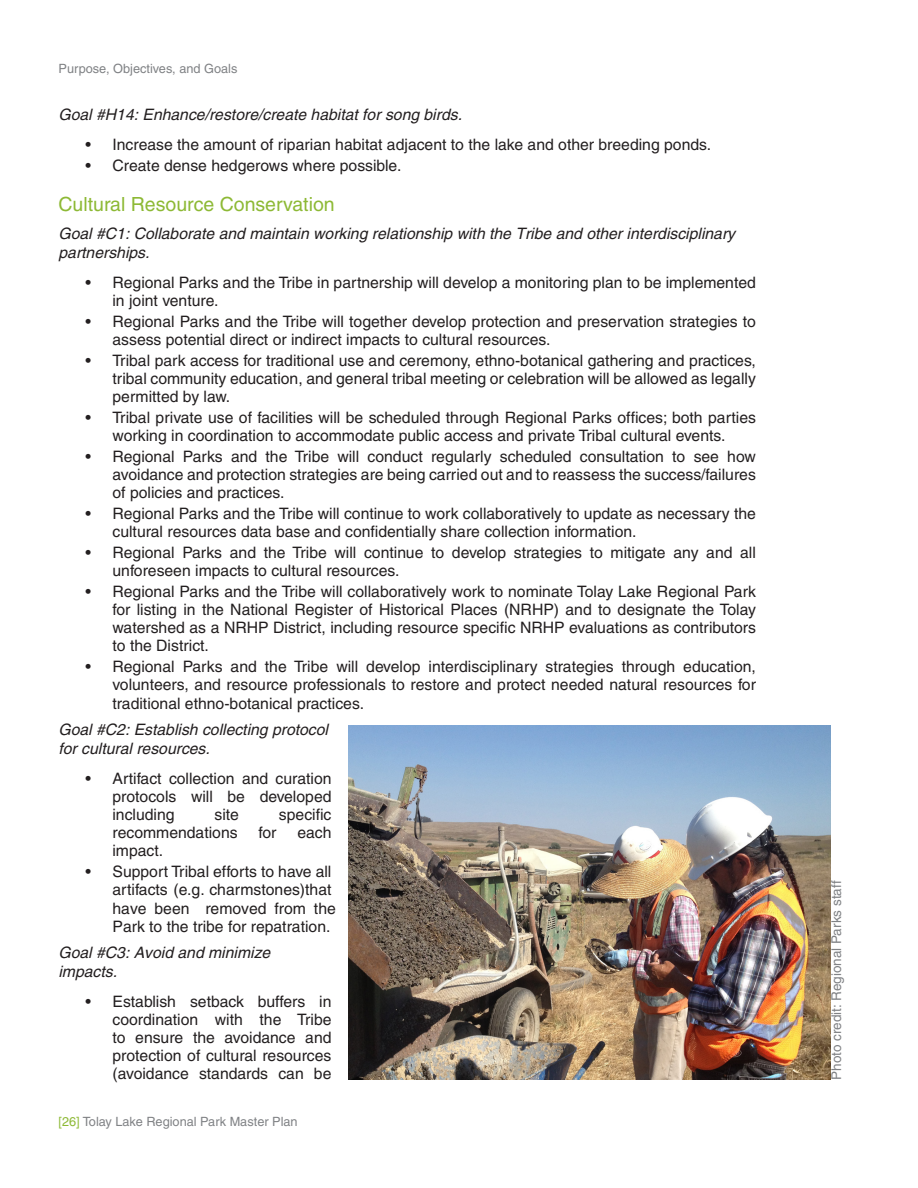
<style>
.page{position:relative;width:918px;height:1188px;background:#fff}
.page>*{position:absolute;margin:0;border:0;box-sizing:border-box;transform-origin:0 0}
.Heading_3{font:19.5px "Helvetica";color:#8db935}
.t1{font:15.75px/18px "Helvetica";color:#231f20;text-align:justify}
.Body_Text{font:italic 15.75px/18.9px "Helvetica";color:#231f20}
.t2{font:13.5px "Helvetica";color:#808285}
.t3{font:12.75px "Helvetica";color:#808285}
.s1{font-family:"Arial"}
.s2{color:#8db935}
</style>
<div class="page">
<img style="left:348px;top:726px;width:483px;height:354px">
<p class="t3" style="left:58px;top:61px;width:180px">Purpose, Objectives, and Goals</p>
<p class="Body_Text" style="left:58px;top:105px;width:405px">Goal #H14: Enhance/restore/create habitat for song birds.</p>
<p class="t1" style="left:86px;top:136px;width:627px">• Increase the amount of riparian habitat adjacent to the lake and other breeding ponds.</p>
<p class="t1" style="left:86px;top:157px;width:317px">• Create dense hedgerows where possible.</p>
<p class="Heading_3" style="left:58px;top:193px;width:278px">Cultural Resource Conservation</p>
<p class="Body_Text" style="left:58px;top:224px;width:678px">Goal #C1: Collaborate and maintain working relationship with the Tribe and other interdisciplinary partnerships.</p>
<p class="t1" style="left:112px;top:273px;width:645px;text-indent:-27px">• Regional Parks and the Tribe in partnership will develop a monitoring plan to be implemented in joint venture.</p>
<p class="t1" style="left:112px;top:312px;width:645px;text-indent:-27px">• Regional Parks and the Tribe will together develop protection and preservation strategies to assess potential direct or indirect impacts to cultural resources.</p>
<p class="t1" style="left:112px;top:351px;width:645px;text-indent:-27px">• Tribal park access for traditional use and ceremony, ethno-botanical gathering and practices, tribal community education, and general tribal meeting or celebration will be allowed as legally permitted by law.</p>
<p class="t1" style="left:86px;top:408px;width:672px;text-align:center">• Tribal private use of facilities will be scheduled through Regional Parks offices; both parties working in coordination to accommodate public access and private Tribal cultural events.</p>
<p class="t1" style="left:112px;top:447px;width:645px;text-indent:-27px">• Regional Parks and the Tribe will conduct regularly scheduled consultation to see how avoidance and protection strategies are being carried out and to reassess the success/failures of policies and practices.</p>
<p class="t1" style="left:112px;top:504px;width:645px;text-indent:-27px">• Regional Parks and the Tribe will continue to work collaboratively to update as necessary the cultural resources data base and confidentially share collection information.</p>
<p class="t1" style="left:112px;top:543px;width:645px;text-indent:-27px">• Regional Parks and the Tribe will continue to develop strategies to mitigate any and all unforeseen impacts to cultural resources.</p>
<p class="t1" style="left:112px;top:582px;width:645px;text-indent:-27px">• Regional Parks and the Tribe will collaboratively work to nominate Tolay Lake Regional Park for listing in the National Register of Historical Places (NRHP) and to designate the Tolay watershed as a NRHP District, including resource specific NRHP evaluations as contributors to the District.</p>
<p class="t1" style="left:112px;top:657px;width:645px;line-height:18.5px;text-indent:-27px">• Regional Parks and the Tribe will develop interdisciplinary strategies through education, volunteers, and resource professionals to restore and protect needed natural resources for traditional ethno-botanical practices.</p>
<p class="Body_Text" style="left:58px;top:720px;width:271px">Goal #C2: Establish collecting protocol for cultural resources.</p>
<p class="t1" style="left:112px;top:770px;width:221px;text-indent:-27px">• Artifact collection and curation protocols will be developed including</p>
<p class="t1" style="left:215px;top:806px;width:26px">site</p>
<p class="t1" style="left:279px;top:806px;width:54px">specific</p>
<p class="t1" style="left:112px;top:824px;width:127px">recommendations</p>
<p class="t1" style="left:259px;top:824px;width:19px">for</p>
<p class="t1" style="left:297px;top:824px;width:36px">each</p>
<p class="t1" style="left:112px;top:842px;width:52px">impact.</p>
<p class="t1" style="left:112px;top:862px;width:225px;line-height:18.5px;text-align:left;text-indent:-27px">• Support Tribal efforts to have all artifacts (e.g. charmstones)that have been removed from the<br>Park to the tri<span class="s1">b</span>e for repatration.</p>
<p class="Body_Text" style="left:58px;top:943px;width:213px">Goal #C3: Avoid and minimize impacts.</p>
<p class="t1" style="left:112px;top:993px;width:221px;text-indent:-27px">• Establish setback buffers in coordination with the Tribe to ensure the avoidance and protection of cultural resources (avoidance standards can be</p>
<p class="t3" style="left:58px;top:1114px;width:241px"><span class="s2">[26]</span> Tolay Lake Regional Park Master Plan</p>
<p class="t2" style="left:829px;top:1080px;width:201px;rotate:-90deg">Photo credit: Regional Parks staff</p>
</div>
